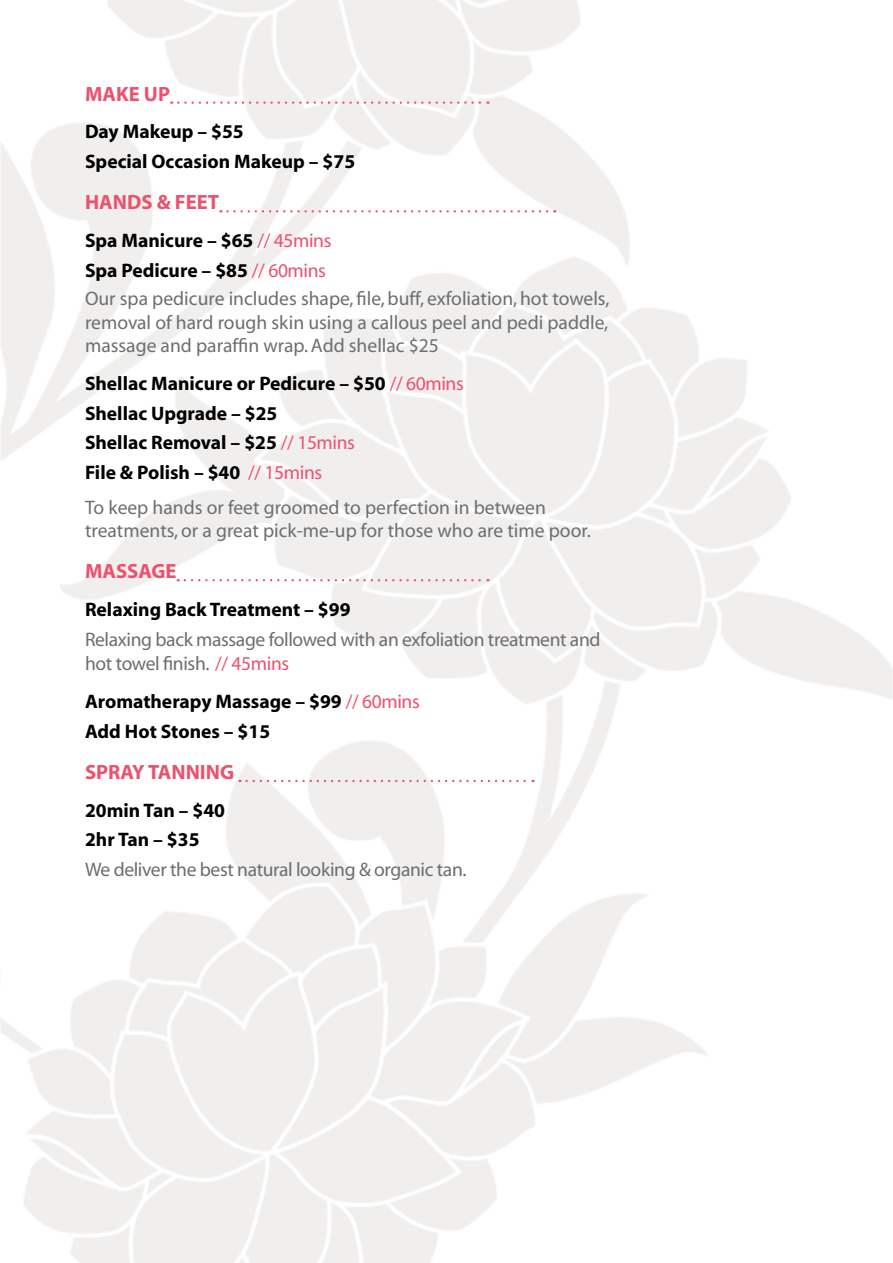
<style>
.page{position:relative;width:893px;height:1263px;background:#fff}
.page>*{position:absolute;margin:0;border:0;box-sizing:border-box;transform-origin:0 0}
.t1{font:20.7px "Myriad Bold Norm";color:#ed516e}
.t2{font:19.65px/23.5px "Myriad";letter-spacing:-.005em;color:#6d6e71}
.t3{font:19.65px/29.5px "Myriad Bold Norm";color:#000}
.s1{font-family:"Myriad";color:#ed516e}
.s2{color:#ed516e}
</style>
<div class="page">
<img style="left:0;top:0;width:893px;height:1263px">
<svg style="left:178px;top:101px;width:310px;height:3px"></svg>
<svg style="left:227px;top:210px;width:328px;height:2px"></svg>
<svg style="left:185px;top:579px;width:303px;height:2px"></svg>
<svg style="left:246px;top:780px;width:288px;height:2px"></svg>
<p class="t1" style="left:85px;top:83px;width:85px">MAKE UP</p>
<p class="t3" style="left:85px;top:118px;width:272px">Day Makeup – $55<br>Special Occasion Makeup – $75</p>
<p class="t1" style="left:85px;top:192px;width:136px">HANDS &amp; FEET</p>
<p class="t3" style="left:85px;top:226px;width:248px">Spa Manicure – $65 <span class="s1">// 45mins<br></span>Spa Pedicure – $85 <span class="s1">// 60mins</span></p>
<p class="t2" style="left:85px;top:288px;width:526px;text-align:justify">Our spa pedicure includes shape, file, buff, exfoliation, hot towels, removal of hard rough skin using a callous peel and pedi paddle, massage and paraffin wrap. Add shellac $25</p>
<p class="t3" style="left:85px;top:369px;width:380px">Shellac Manicure or Pedicure – $50 <span class="s1">// 60mins<br></span>Shellac Upgrade – $25<br>Shellac Removal – $25 <span class="s1">// 15mins<br></span>File &amp; Polish – $40 <span class="s1">// 15mins</span></p>
<p class="t2" style="left:85px;top:497px;width:507px;line-height:22.5px">To keep hands or feet groomed to perfection in between treatments, or a great pick-me-up for those who are time poor.</p>
<p class="t1" style="left:85px;top:560px;width:93px">MASSAGE</p>
<p class="t3" style="left:85px;top:595px;width:267px">Relaxing Back Treatment – $99</p>
<p class="t2" style="left:85px;top:627px;width:517px;line-height:24.6px">Relaxing back massage followed with an exfoliation treatment and hot towel finish. <span class="s2">// 45mins</span></p>
<p class="t3" style="left:85px;top:687px;width:336px">Aromatherapy Massage – $99 <span class="s1">// 60mins<br></span>Add Hot Stones – $15</p>
<p class="t1" style="left:85px;top:761px;width:151px">SPRAY TANNING</p>
<p class="t3" style="left:85px;top:796px;width:142px">20min Tan – $40<br>2hr Tan – $35</p>
<p class="t2" style="left:85px;top:858px;width:383px">We deliver the best natural looking &amp; organic tan.</p>
</div>
